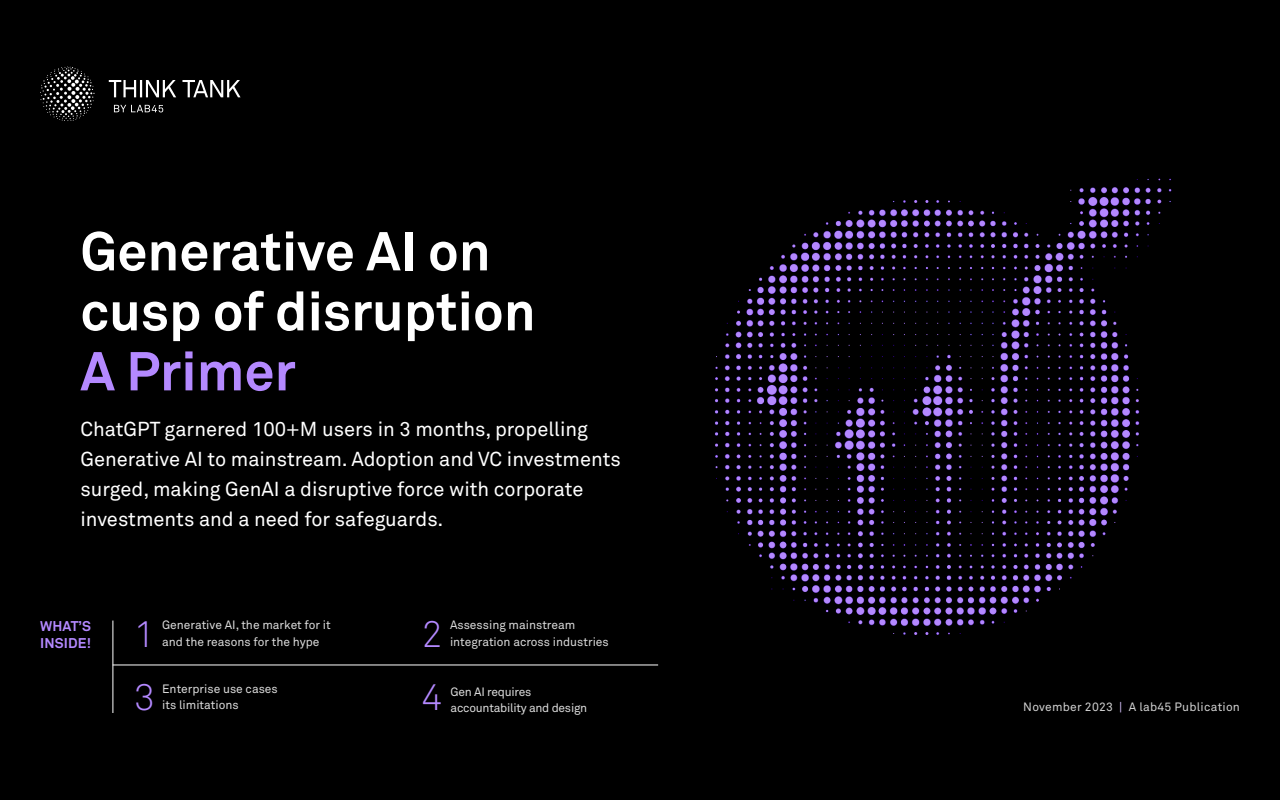
<style>
.page{position:relative;width:1280px;height:800px;background:#000}
.page>*{position:absolute;margin:0;border:0;box-sizing:border-box;transform-origin:0 0}
.t1{font:700 54px/60px "Wipro Akkurat";color:#fff}
.t2{font:300 37px "Wipro Akkurat";color:#b489ff}
.Cover_Bodycopy__White{font:20px/30px "Wipro Akkurat";color:#fff}
.t3{font:700 14px/16.8px "Wipro Akkurat";letter-spacing:.01em;color:#b489ff}
.Cover_Index{font:12px/16.4px "Wipro Akkurat";color:#dcdcdc}
.Cover_Index__White{font:12px/16.4px "Wipro Akkurat";color:#dcdcdc}
.Cover_Index-2{font:12px/16.4px "Wipro Akkurat";letter-spacing:-.02em;color:#dcdcdc}
.t4{font:12px "Wipro Akkurat";letter-spacing:.02em;color:#d2d2d2}
.s1{color:#b489ff}
.s2{color:#dac4ff}
</style>
<div class="page">
<hr style="left:113px;top:665px;width:545px;height:1px;background:#fff">
<hr style="left:113px;top:621px;width:1px;height:92px;background:#fff">
<svg style="left:40px;top:67px;width:201px;height:54px"></svg>
<img style="left:714px;top:178px;width:458px;height:457px">
<p class="t1" style="left:80px;top:221px;width:412px">Generative AI on</p>
<p class="t1" style="left:80px;top:281px;width:457px">cusp of disruption<br><span class="s1">A Primer</span></p>
<p class="Cover_Bodycopy__White" style="left:80px;top:414px;width:542px">ChatGPT garnered 100+M users in 3 months, propelling Generative AI to mainstream. Adoption and VC investments surged, making GenAI a disruptive force with corporate investments and a need for safeguards.</p>
<p class="t3" style="left:40px;top:618px;width:53px">WHAT’S<br>INSIDE!</p>
<h2 class="t2" style="left:134px;top:612px;width:23px">1</h2>
<h2 class="t2" style="left:421px;top:612px;width:23px">2</h2>
<h2 class="t2" style="left:134px;top:675px;width:23px">3</h2>
<h2 class="t2" style="left:421px;top:675px;width:23px">4</h2>
<p class="Cover_Index" style="left:162px;top:617px;width:170px">Generative AI, the market for it and the reasons for the hype</p>
<p class="Cover_Index__White" style="left:450px;top:617px;width:160px">Assessing mainstream integration across industries</p>
<p class="Cover_Index-2" style="left:451px;top:684px;width:138px">Gen AI requires accountability and design</p>
<p class="Cover_Index" style="left:162px;top:681px;width:117px">Enterprise use cases</p>
<p class="Cover_Index" style="left:162px;top:697px;width:78px">its limitations</p>
<p class="t4" style="left:1023px;top:700px;width:218px">November 2023 <span class="s2">|</span> A lab45 Publication</p>
</div>
